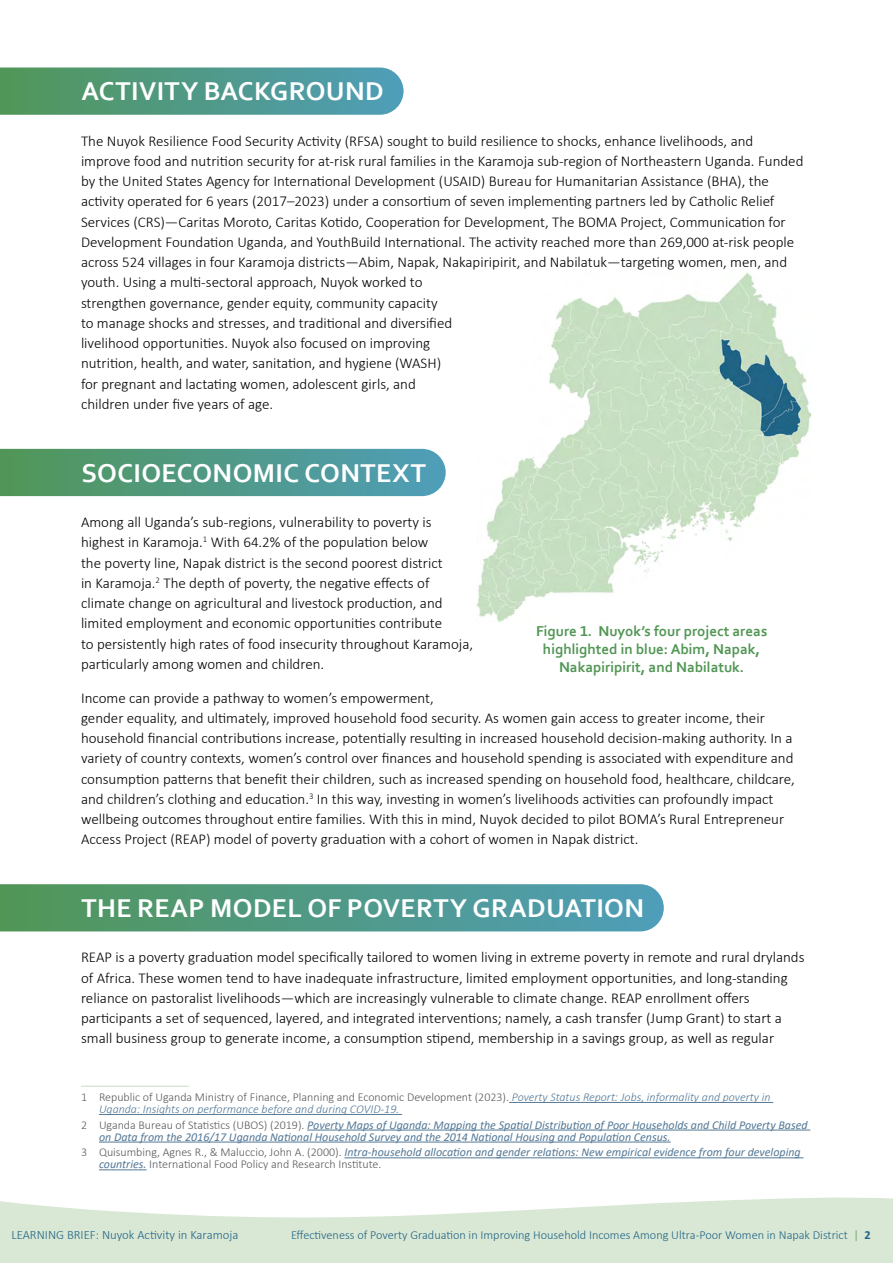
<style>
.page{position:relative;width:893px;height:1263px;background:#fff}
.page>*{position:absolute;margin:0;border:0;box-sizing:border-box;transform-origin:0 0}
.H2_Header{font:700 27px "Corbel";letter-spacing:.015em;color:#fff}
.P_Normal{font:300 15px/20.2px "Calibri";color:#000}
.t1{font:700 15px/18px "Corbel";color:#519654;text-align:center}
.t2{font:300 12.75px "Calibri";color:#226485}
.t3{font:300 12.3px "Calibri";color:#226485}
.Footnotes{font:italic 12px/12px "Calibri";color:#537896}
.Footnotes-2{font:italic 300 12px/12px "Calibri";color:#537896}
.s1{font-style:normal;color:#58595b}
.s2{font-weight:300;font-style:normal;color:#58595b}
.s3{color:#519654}
.s4{font-weight:700}
</style>
<div class="page">
<svg style="left:0;top:1197px;width:893px;height:66px;fill:#d9e8d5"></svg>
<svg style="left:0;top:68px;width:404px;height:47px;background:#529b89"></svg>
<svg style="left:0;top:449px;width:446px;height:47px;background:#529a89"></svg>
<svg style="left:0;top:884px;width:664px;height:47px;background:#529a88"></svg>
<img style="left:476px;top:273px;width:334px;height:348px">
<hr style="left:81px;top:1086px;width:108px;height:1px;background:#c7dec2">
<hr style="left:509px;top:1102px;width:264px;height:1px;background:#537896">
<hr style="left:99px;top:1114px;width:303px;height:1px;background:#537896">
<hr style="left:307px;top:1130px;width:503px;height:1px;background:#537896">
<hr style="left:99px;top:1142px;width:572px;height:1px;background:#537896">
<hr style="left:344px;top:1157px;width:459px;height:1px;background:#537896">
<hr style="left:99px;top:1169px;width:48px;height:1px;background:#537896">
<h2 class="H2_Header" style="left:82px;top:75px;width:304px">ACTIVITY BACKGROUND</h2>
<p class="P_Normal" style="left:81px;top:130px;width:724px">The Nuyok Resilience Food Security Activity (RFSA) sought to build resilience to shocks, enhance livelihoods, and improve food and nutrition security for at-risk rural families in the Karamoja sub-region of Northeastern Uganda. Funded by the United States Agency for International Development (USAID) Bureau for Humanitarian Assistance (BHA), the activity operated for 6 years (2017–2023) under a consortium of seven implementing partners led by Catholic Relief Services (CRS)—Caritas Moroto, Caritas Kotido, Cooperation for Development, The BOMA Project, Communication for Development Foundation Uganda, and YouthBuild International. The activity reached more than 269,000 at-risk people across 524 villages in four Karamoja districts—Abim, Napak, Nakapiripirit, and Nabilatuk—targeting women, men, and youth. Using a multi-sectoral approach, Nuyok worked to<br>strengthen governance, gender equity, community capacity</p>
<p class="P_Normal" style="left:81px;top:313px;width:373px">to manage shocks and stresses, and traditional and diversified</p>
<p class="P_Normal" style="left:81px;top:353px;width:362px">nutrition, health, and water, sanitation, and hygiene (WASH)</p>
<p class="P_Normal" style="left:81px;top:333px;width:351px">livelihood opportunities. Nuyok also focused on improving</p>
<p class="P_Normal" style="left:81px;top:373px;width:336px">for pregnant and lactating women, adolescent girls, and children under five years of age.</p>
<h2 class="H2_Header" style="left:82px;top:456px;width:346px">SOCIOECONOMIC CONTEXT</h2>
<p class="P_Normal" style="left:81px;top:512px;width:352px">Among all Uganda’s sub-regions, vulnerability to poverty is highest in Karamoja.<sup>1</sup> With 64.2% of the population below</p>
<p class="P_Normal" style="left:81px;top:572px;width:394px">in Karamoja.<sup>2</sup> The depth of poverty, the negative effects of climate change on agricultural and livestock production, and limited employment and economic opportunities contribute<br>to persistently high rates of food insecurity throughout Karamoja, particularly among women and children.</p>
<p class="P_Normal" style="left:81px;top:687px;width:715px">Income can provide a pathway to women’s empowerment,<br>gender equality, and ultimately, improved household food security. As women gain access to greater income, their household financial contributions increase, potentially resulting in increased household decision-making authority. In a variety of country contexts, women’s control over finances and household spending is associated with expenditure and consumption patterns that benefit their children, such as increased spending on household food, healthcare, childcare, and children’s clothing and education.<sup>3</sup> In this way, investing in women’s livelihoods activities can profoundly impact wellbeing outcomes throughout entire families. With this in mind, Nuyok decided to pilot BOMA’s Rural Entrepreneur Access Project (REAP) model of poverty graduation with a cohort of women in Napak district.</p>
<p class="P_Normal" style="left:81px;top:552px;width:363px">the poverty line, Napak district is the second poorest district</p>
<p class="t1" style="left:536px;top:621px;width:233px">Figure 1. Nuyok’s four project areas highlighted in blue: Abim, Napak,<br>Nakapiripirit, and Nabilatuk.</p>
<h2 class="H2_Header" style="left:82px;top:891px;width:564px">THE REAP MODEL OF POVERTY GRADUATION</h2>
<p class="P_Normal" style="left:81px;top:947px;width:725px">REAP is a poverty graduation model specifically tailored to women living in extreme poverty in remote and rural drylands of Africa. These women tend to have inadequate infrastructure, limited employment opportunities, and long-standing reliance on pastoralist livelihoods—which are increasingly vulnerable to climate change. REAP enrollment offers participants a set of sequenced, layered, and integrated interventions; namely, a cash transfer (Jump Grant) to start a small business group to generate income, a consumption stipend, membership in a savings group, as well as regular</p>
<p class="Footnotes-2" style="left:99px;top:1091px;width:673px;text-indent:-18px"><span class="s1">1 Republic of Uganda Ministry of Finance, Planning and Economic Development (2023).</span> Poverty Status Report: Jobs, informality and poverty in<br>Uganda: Insights on performance before and during COVID-19.</p>
<p class="Footnotes" style="left:99px;top:1118px;width:710px;text-indent:-18px"><span class="s2">2 Uganda Bureau of Statistics (UBOS) (2019).</span> Poverty Maps of Uganda: Mapping the Spatial Distribution of Poor Households and Child Poverty Based on Data from the 2016/17 Uganda National Household Survey and the 2014 National Housing and Population Census.</p>
<p class="Footnotes" style="left:99px;top:1146px;width:703px;text-indent:-18px"><span class="s2">3 Quisumbing, Agnes R., &amp; Maluccio, John A. (2000).</span> Intra-household allocation and gender relations: New empirical evidence from four developing countries. <span class="s2">International Food Policy and Research Institute.</span></p>
<p class="t2" style="left:11px;top:1227px;width:229px">LEARNING BRIEF: Nuyok Activity in Karamoja</p>
<p class="t3" style="left:291px;top:1227px;width:581px">Effectiveness of Poverty Graduation in Improving Household Incomes Among Ultra-Poor Women in Napak District <span class="s3">|</span> <span class="s4">2</span></p>
</div>
